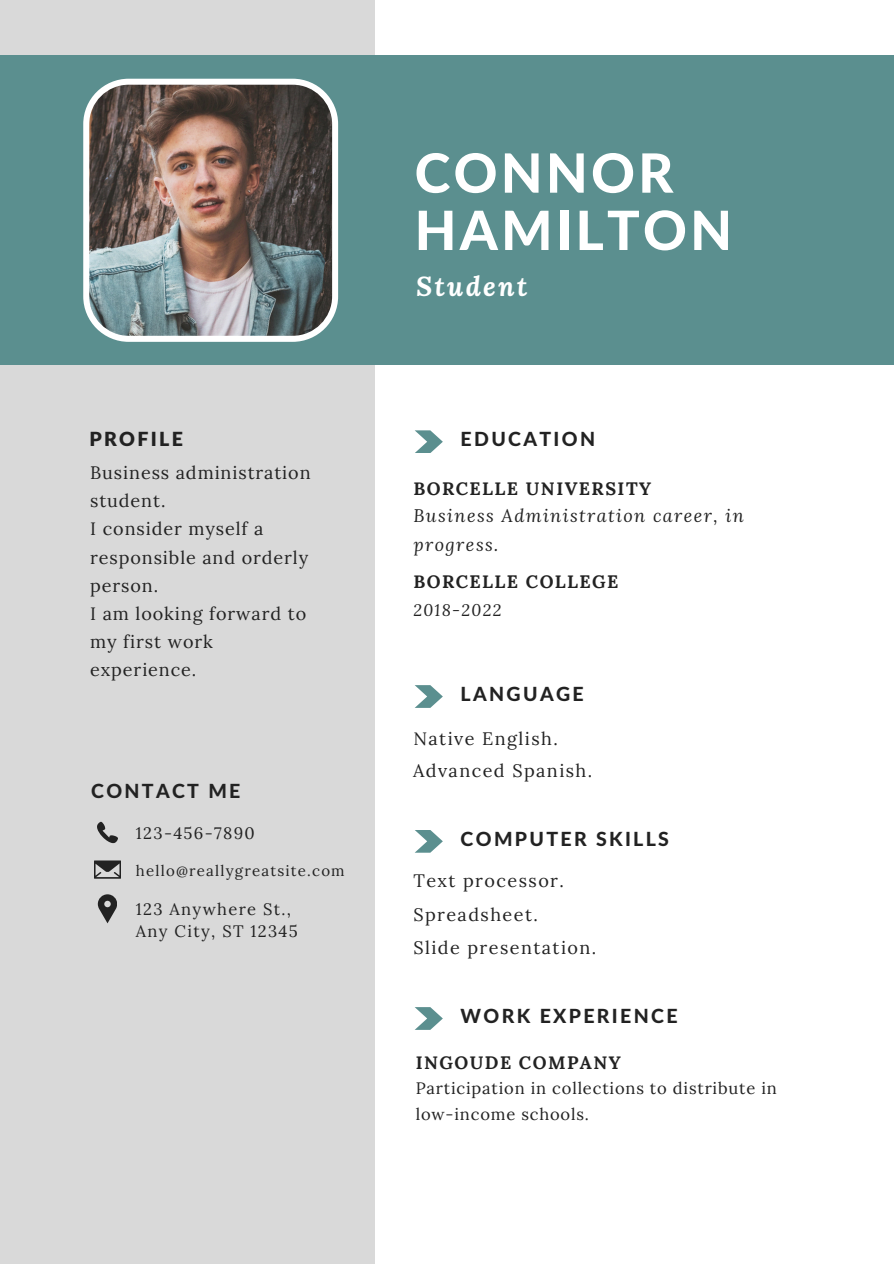
<style>
.page{position:relative;width:894px;height:1264px;background:#fff}
.page>*{position:absolute;margin:0;border:0;box-sizing:border-box;transform-origin:0 0}
.t1{font:800 54.15px/57.3px "Lato Latin";letter-spacing:.06em;color:#fff}
.t2{font:italic 700 27px "Lora";letter-spacing:.08em;color:#fff}
.t3{font:800 19.5px "Lato Latin";letter-spacing:.12em;color:#222}
.t4{font:900 19.5px "Lato Latin";letter-spacing:.12em;color:#222}
.t5{font:18px/28.2px "Lora";letter-spacing:.05em;color:#222}
.t6{font:18px "Lora";letter-spacing:.08em;color:#222}
.t7{font:700 18px "Lora";letter-spacing:.08em;color:#222}
.t8{font:italic 18px/29.2px "Lora";letter-spacing:.08em;color:#222}
.t9{font:16.5px/25.8px "Lora";letter-spacing:.05em;color:#222}
.t10{font:16.5px/22.5px "Lora";letter-spacing:.08em;color:#222}
.t11{font:italic 16.5px "Lora";letter-spacing:.08em;color:#222}
.t12{font:15px "Lora";letter-spacing:.08em;color:#222}
</style>
<div class="page">
<div style="left:0;top:0;width:375px;height:1263px;background:#d9d9d9"></div>
<div style="left:0;top:55px;width:893px;height:310px;background:#5b8f8f"></div>
<svg style="left:97px;top:822px;width:21px;height:21px"></svg>
<svg style="left:94px;top:860px;width:27px;height:18px"></svg>
<svg style="left:98px;top:894px;width:19px;height:29px"></svg>
<svg style="left:415px;top:430px;width:27px;height:23px"></svg>
<svg style="left:415px;top:685px;width:27px;height:23px"></svg>
<svg style="left:415px;top:830px;width:27px;height:22px"></svg>
<svg style="left:415px;top:1007px;width:27px;height:22px"></svg>
<img style="left:83px;top:79px;width:255px;height:263px">
<h4 class="t4" style="left:89px;top:430px;width:95px">PROFILE</h4>
<h3 class="t5" style="left:90px;top:458px;width:222px">Business administration student.<br>I consider myself a responsible and orderly person.<br>I am looking forward to my first work experience.</h3>
<p class="t3" style="left:91px;top:782px;width:151px">CONTACT ME</p>
<p class="t10" style="left:136px;top:821px;width:120px">123-456-7890</p>
<p class="t12" style="left:136px;top:860px;width:210px">hello@reallygreatsite.com</p>
<p class="t10" style="left:136px;top:897px;width:163px">123 Anywhere St.,<br>Any City, ST 12345</p>
<h3 class="t1" style="left:414px;top:147px;width:319px">CONNOR<br>HAMILTON</h3>
<h4 class="t2" style="left:416px;top:268px;width:113px">Student</h4>
<h1 class="t3" style="left:460px;top:430px;width:136px">EDUCATION</h1>
<h2 class="t7" style="left:413px;top:477px;width:239px">BORCELLE UNIVERSITY</h2>
<h3 class="t8" style="left:413px;top:500px;width:332px">Business Administration career, in progress.</h3>
<h3 class="t7" style="left:413px;top:570px;width:207px">BORCELLE COLLEGE</h3>
<h4 class="t11" style="left:413px;top:598px;width:89px">2018-2022</h4>
<h3 class="t3" style="left:460px;top:685px;width:124px">LANGUAGE</h3>
<p class="t6" style="left:413px;top:727px;width:146px">Native English.</p>
<h3 class="t6" style="left:413px;top:759px;width:180px">Advanced Spanish.</h3>
<h4 class="t3" style="left:460px;top:830px;width:210px">COMPUTER SKILLS</h4>
<h4 class="t6" style="left:413px;top:868px;width:152px">Text processor.</h4>
<h4 class="t6" style="left:413px;top:902px;width:126px">Spreadsheet.</h4>
<h4 class="t6" style="left:413px;top:936px;width:184px">Slide presentation.</h4>
<p class="t3" style="left:460px;top:1007px;width:218px">WORK EXPERIENCE</p>
<p class="t7" style="left:415px;top:1050px;width:206px">INGOUDE COMPANY</p>
<p class="t9" style="left:415px;top:1075px;width:362px">Participation in collections to distribute in low-income schools.</p>
</div>
